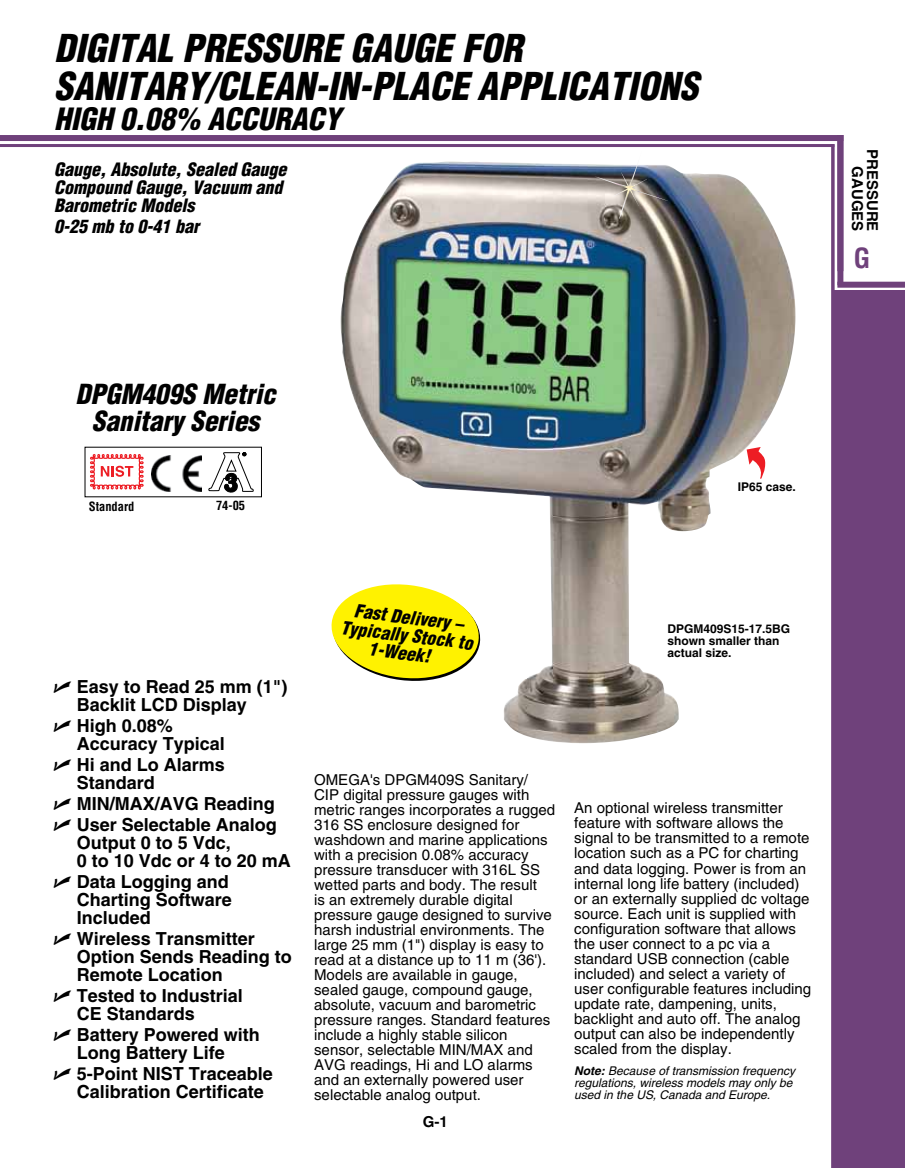
<style>
.page{position:relative;width:905px;height:1168px;background:#fff}
.page>*{position:absolute;margin:0;border:0;box-sizing:border-box;transform-origin:0 0}
.t1{font:italic 900 condensed 37.5px/37.5px "Helvetica";color:#000}
.t2{font:italic 900 condensed 30px "Helvetica";color:#000}
.t3{font:italic 900 condensed 27px/27px "Helvetica";color:#000;text-align:center}
.t4{font:700 condensed 27px "Helvetica";color:#6f417b}
.t5{font:700 18px/18px "Helvetica";color:#000}
.t6{font:italic 900 condensed 18px/18px "Helvetica";color:#000}
.t7{font:15px/15px "Helvetica";color:#000}
.t8{font:700 15px/15px "Helvetica";color:#000;text-align:right}
.t9{font:700 condensed 12.45px "Helvetica";color:#000}
.t10{font:italic 12px/12px "Helvetica";color:#000}
.t11{font:700 12px/12px "Helvetica";color:#000}
.t12{font:700 8.1px "Helvetica";color:#000}
.s1{font-family:"Universal Newswith Comm Pi";font-weight:400}
.s2{font-weight:700}
</style>
<div class="page">
<hr style="left:0;top:144px;width:834px;height:3px;background:#6f417b">
<div style="left:0;top:135px;width:843px;height:6px;background:#6f417b"></div>
<div style="left:837px;top:135px;width:6px;height:150px;background:#6f417b"></div>
<div style="left:837px;top:282px;width:67px;height:6px;background:#6f417b"></div>
<div style="left:832px;top:291px;width:72px;height:877px;background:#6f417b"></div>
<hr style="left:831px;top:144px;width:3px;height:1024px;background:#6f417b">
<svg style="left:331px;top:605px;width:9px;height:44px"></svg>
<img style="left:340px;top:161px;width:455px;height:582px">
<img style="left:594px;top:161px;width:73px;height:58px">
<img style="left:151px;top:455px;width:50px;height:36px">
<svg style="left:90px;top:454px;width:54px;height:36px"></svg>
<svg style="left:208px;top:452px;width:46px;height:40px"></svg>
<h1 class="t1" style="left:54px;top:30px;width:461px">DIGITAL PRESSURE GAUGE for<br>SANITARY/CLEAN-IN-PLACE applicati</h1>
<h1 class="t1" style="left:637px;top:67px;width:44px">ons</h1>
<h2 class="t2" style="left:54px;top:100px;width:288px">HIGH 0.08% ACCURACY</h2>
<p class="t6" style="left:54px;top:161px;width:234px">Gauge, Absolute, Sealed Gauge<br>Compound Gauge, Vacuum and<br>Barometric Models</p>
<p class="t6" style="left:54px;top:218px;width:146px">0-25 mb to 0-41 bar</p>
<p class="t8" style="left:880px;top:149px;width:84px;rotate:90deg">PRESSURE<br>GAUGES</p>
<h3 class="t4" style="left:853px;top:241px;width:18px">G</h3>
<h3 class="t3" style="left:75px;top:380px;width:202px">DPGM409S Metric<br>Sanitary Series</h3>
<p class="t9" style="left:89px;top:498px;width:47px">Standard</p>
<p class="t12" style="left:220px;top:494px;width:22px">74-05</p>
<p class="t9" style="left:216px;top:498px;width:31px">74-05</p>
<p class="t11" style="left:737px;top:481px;width:60px">IP65 case.</p>
<p class="t5" style="left:77px;top:677px;width:212px;text-indent:-23px"><span class="s1">U</span> Easy to Read 25 mm (1")<br>Backlit LCD Display</p>
<p class="t5" style="left:77px;top:716px;width:150px;text-indent:-23px"><span class="s1">U</span> High 0.08%<br>Accuracy Typical</p>
<p class="t5" style="left:77px;top:755px;width:150px;text-indent:-23px"><span class="s1">U</span> Hi and Lo Alarms<br>Standard</p>
<p class="t5" style="left:54px;top:793px;width:225px;line-height:21px"><span class="s1">U</span> MIN/MAX/AVG Reading<br><span class="s1">U</span> User Selectable Analog</p>
<p class="t5" style="left:77px;top:833px;width:216px">Output 0 to 5 Vdc,<br>0 to 10 Vdc or 4 to 20 mA</p>
<p class="t5" style="left:77px;top:872px;width:157px;text-indent:-23px"><span class="s1">U</span> Data Logging and<br>Charting Software<br>Included</p>
<p class="t5" style="left:77px;top:929px;width:217px;text-indent:-23px"><span class="s1">U</span> Wireless Transmitter<br>Option Sends Reading to<br>Remote Location</p>
<p class="t5" style="left:77px;top:986px;width:168px;text-indent:-23px"><span class="s1">U</span> Tested to Industrial<br>CE Standards</p>
<p class="t5" style="left:77px;top:1025px;width:185px;text-indent:-23px"><span class="s1">U</span> Battery Powered with<br>Long Battery Life</p>
<p class="t5" style="left:77px;top:1064px;width:198px;text-indent:-23px"><span class="s1">U</span> 5-Point NIST Traceable<br>Calibration Certificate</p>
<p class="t6" style="left:355px;top:601px;width:111px;rotate:7deg">Fast Delivery –</p>
<p class="t6" style="left:342px;top:618px;width:135px;rotate:7deg">Typically Stock to</p>
<p class="t6" style="left:370px;top:639px;width:63px;rotate:7deg">1-Week!</p>
<p class="t11" style="left:667px;top:622px;width:124px">DPGM409S15-17.5BG shown smaller than actual size.</p>
<p class="t7" style="left:314px;top:772px;width:242px">OMEGA's DPGM409S Sanitary/<br>CIP digital pressure gauges with metric ranges incorporates a rugged<br>316 SS enclosure designed for washdown and marine applications with a precision 0.08% accuracy pressure transducer with 316L SS wetted parts and body. The result<br>is an extremely durable digital pressure gauge designed to survive harsh industrial environments. The large 25 mm (1") display is easy to read at a distance up to 11 m (36').<br>Models are available in gauge, sealed gauge, compound gauge, absolute, vacuum and barometric pressure ranges. Standard features include a highly stable silicon sensor, selectable MIN/MAX and<br>AVG readings, Hi and LO alarms and an externally powered user selectable analog output.</p>
<p class="t8" style="left:422px;top:1113px;width:27px">G-1</p>
<p class="t7" style="left:574px;top:801px;width:238px">An optional wireless transmitter feature with software allows the signal to be transmitted to a remote location such as a PC for charting and data logging. Power is from an internal long life battery (included) or an externally supplied dc voltage source. Each unit is supplied with configuration software that allows the user connect to a pc via a standard USB connection (cable included) and select a variety of user configurable features including update rate, dampening, units, backlight and auto off. The analog output can also be independently scaled from the display.</p>
<p class="t10" style="left:574px;top:1065px;width:222px"><span class="s2">Note:</span> Because of transmission frequency regulations, wireless models may only be used in the US, Canada and Europe.</p>
</div>
